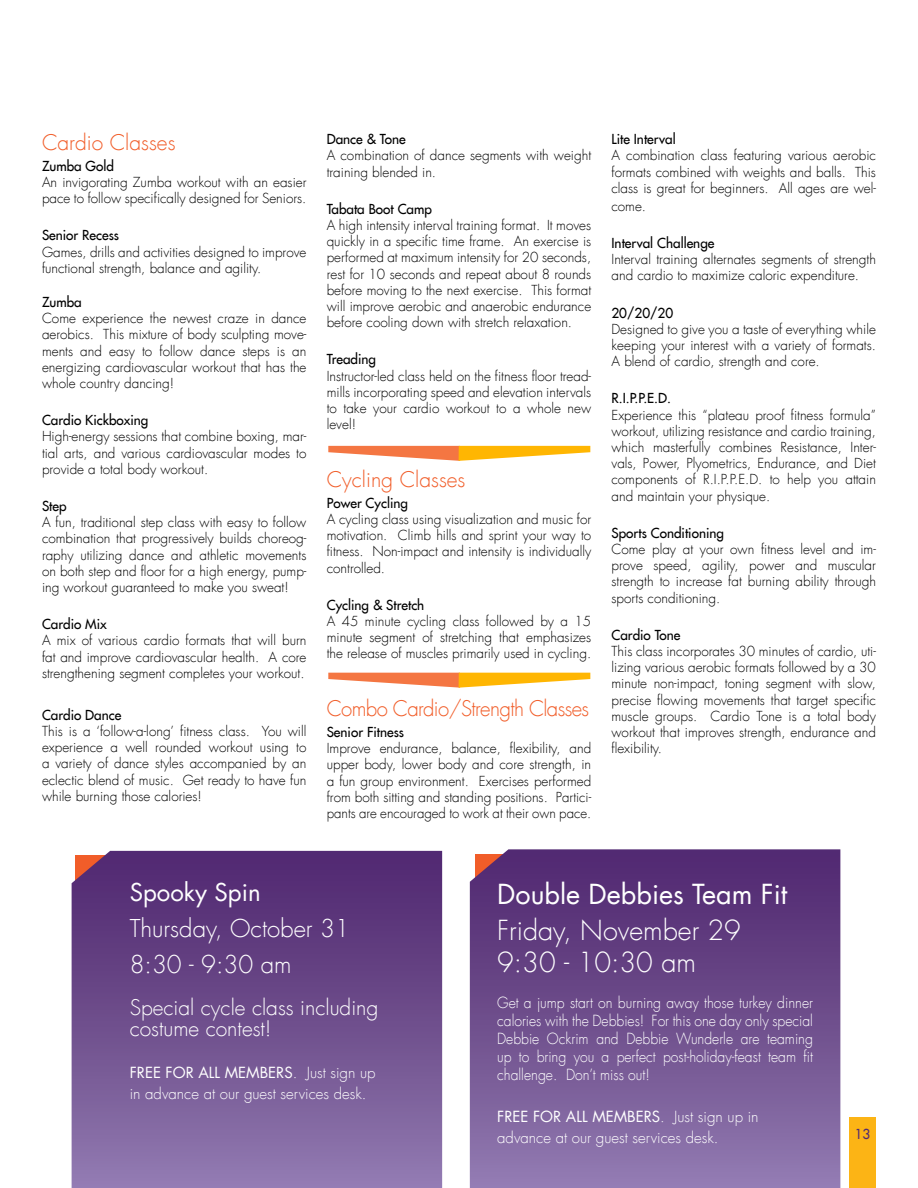
<style>
.page{position:relative;width:918px;height:1188px;background:#fff}
.page>*{position:absolute;margin:0;border:0;box-sizing:border-box;transform-origin:0 0}
.t1{font:300 27px/32.4px "Futura LT";color:#fff}
.t2{font:27px "Futura LT";color:#fff}
.t3{font:300 24px/36px "Futura LT";color:#fff}
.t4{font:24px "Futura LT";color:#fff}
.t5{font:300 21px/21px "Futura LT";color:#fff}
.t6{font:300 21px "Futura LT";color:#f15d29}
.t7{font:300 21px "Futura LT";letter-spacing:-.03em;color:#f15d29}
.t8{font:300 15px/18px "Futura LT";color:#fff;text-align:justify;scale:.93 1}
.t9{font:300 15px/21px "Futura LT";color:#fff}
.t10{font:300 13.5px/16.2px "Futura LT";color:#000;text-align:justify}
.t11{font:13.5px "Futura LT";color:#000}
.t12{font:13.5px "Futura LT";color:#522a73}
.s1{font-weight:400}
</style>
<div class="page">
<svg style="left:328px;top:446px;width:262px;height:15px"></svg>
<svg style="left:328px;top:673px;width:262px;height:15px"></svg>
<svg style="left:72px;top:851px;width:370px;height:337px;background:#704f8e"></svg>
<svg style="left:470px;top:849px;width:370px;height:339px;background:#70508e"></svg>
<div style="left:849px;top:1117px;width:27px;height:71px;background:#fcb415"></div>
<h3 class="t6" style="left:42px;top:129px;width:135px">Cardio Classes</h3>
<p class="t11" style="left:42px;top:157px;width:73px">Zumba Gold</p>
<p class="t10" style="left:42px;top:174px;width:266px">An invigorating Zumba workout with an easier pace to follow specifically designed for Seniors.</p>
<p class="t11" style="left:42px;top:227px;width:79px">Senior Recess</p>
<p class="t10" style="left:42px;top:244px;width:266px">Games, drills and activities designed to improve functional strength, balance and agility.</p>
<p class="t11" style="left:42px;top:293px;width:41px">Zumba</p>
<p class="t10" style="left:42px;top:311px;width:266px">Come experience the newest craze in dance aerobics. This mixture of body sculpting move&shy;ments and easy to follow dance steps is an energizing cardiovascular workout that has the whole country dancing!</p>
<p class="t11" style="left:42px;top:411px;width:108px">Cardio Kickboxing</p>
<p class="t10" style="left:42px;top:429px;width:266px">High-energy sessions that combine boxing, mar&shy;tial arts, and various cardiovascular modes to provide a total body workout.</p>
<p class="t11" style="left:42px;top:497px;width:26px">Step</p>
<p class="t10" style="left:42px;top:515px;width:266px">A fun, traditional step class with easy to follow combination that progressively builds choreog&shy;raphy utilizing dance and athletic movements on both step and floor for a high energy, pump&shy;ing workout guaranteed to make you sweat!</p>
<p class="t11" style="left:42px;top:615px;width:66px">Cardio Mix</p>
<p class="t10" style="left:42px;top:633px;width:266px">A mix of various cardio formats that will burn fat and improve cardiovascular health. A core strengthening segment completes your workout.</p>
<p class="t11" style="left:42px;top:706px;width:81px">Cardio Dance</p>
<p class="t10" style="left:42px;top:723px;width:266px">This is a ‘follow-a-long’ fitness class. You will experience a well rounded workout using to a variety of dance styles accompanied by an eclectic blend of music. Get ready to have fun while burning those calories!</p>
<p class="t11" style="left:327px;top:130px;width:80px">Dance &amp; Tone</p>
<p class="t10" style="left:327px;top:148px;width:266px">A combination of dance segments with weight training blended in.</p>
<p class="t11" style="left:327px;top:200px;width:107px">Tabata Boot Camp</p>
<p class="t10" style="left:327px;top:217px;width:266px">A high intensity interval training format. It moves quickly in a specific time frame. An exercise is performed at maximum intensity for 20 seconds, rest for 10 seconds and repeat about 8 rounds before moving to the next exercise. This format will improve aerobic and anaerobic endurance before cooling down with stretch relaxation.</p>
<p class="t11" style="left:327px;top:351px;width:51px">Treading</p>
<p class="t10" style="left:327px;top:368px;width:266px">Instructor-led class held on the fitness floor tread&shy;mills incorporating speed and elevation intervals to take your cardio workout to a whole new level!</p>
<h3 class="t6" style="left:327px;top:466px;width:140px">Cycling Classes</h3>
<p class="t11" style="left:327px;top:494px;width:83px">Power Cycling</p>
<p class="t10" style="left:327px;top:511px;width:266px">A cycling class using visualization and music for motivation. Climb hills and sprint your way to fitness. Non-impact and intensity is individually controlled.</p>
<p class="t11" style="left:327px;top:596px;width:99px">Cycling &amp; Stretch</p>
<p class="t10" style="left:327px;top:613px;width:266px">A 45 minute cycling class followed by a 15 minute segment of stretching that emphasizes the release of muscles primarily used in cycling.</p>
<h3 class="t7" style="left:327px;top:696px;width:264px">Combo Cardio/Strength Classes</h3>
<p class="t11" style="left:327px;top:723px;width:79px">Senior Fitness</p>
<p class="t10" style="left:327px;top:741px;width:266px">Improve endurance, balance, flexibility, and upper body, lower body and core strength, in a fun group environment. Exercises performed from both sitting and standing positions. Partici&shy;pants are encouraged to work at their own pace.</p>
<p class="t11" style="left:612px;top:130px;width:66px">Lite Interval</p>
<p class="t10" style="left:612px;top:148px;width:266px">A combination class featuring various aerobic formats combined with weights and balls. This class is great for beginners. All ages are wel-</p>
<p class="t10" style="left:612px;top:198px;width:36px">come.</p>
<p class="t11" style="left:612px;top:234px;width:104px">Interval Challenge</p>
<p class="t10" style="left:612px;top:252px;width:266px">Interval training alternates segments of strength and cardio to maximize caloric expenditure.</p>
<p class="t11" style="left:612px;top:304px;width:63px">20/20/20</p>
<p class="t10" style="left:612px;top:321px;width:266px">Designed to give you a taste of everything while keeping your interest with a variety of formats.<br>A blend of cardio, strength and core.</p>
<p class="t11" style="left:612px;top:390px;width:61px">R.I.P.P.E.D.</p>
<p class="t10" style="left:612px;top:407px;width:266px">Experience this “plateau proof fitness formula” workout, utilizing resistance and cardio training, which masterfully combines Resistance, Inter&shy;vals, Power, Plyometrics, Endurance, and Diet components of R.I.P.P.E.D. to help you attain and maintain your physique.</p>
<p class="t11" style="left:612px;top:524px;width:114px">Sports Conditioning</p>
<p class="t10" style="left:612px;top:541px;width:266px">Come play at your own fitness level and im&shy;prove speed, agility, power and muscular strength to increase fat burning ability through sports conditioning.</p>
<p class="t11" style="left:612px;top:626px;width:71px">Cardio Tone</p>
<p class="t10" style="left:612px;top:643px;width:266px">This class incorporates 30 minutes of cardio, uti&shy;lizing various aerobic formats followed by a 30 minute non-impact, toning segment with slow, precise flowing movements that target specific muscle groups. Cardio Tone is a total body workout that improves strength, endurance and flexibility.</p>
<h2 class="t4" style="left:130px;top:877px;width:133px">Spooky Spin</h2>
<h2 class="t3" style="left:130px;top:911px;width:222px">Thursday, October 31<br>8:30 - 9:30 am</h2>
<h3 class="t5" style="left:130px;top:998px;width:250px">Special cycle class including costume contest!</h3>
<p class="t9" style="left:130px;top:1063px;width:247px"><span class="s1">FREE FOR ALL MEMBERS</span>. Just sign up in advance at our guest services desk.</p>
<h1 class="t2" style="left:497px;top:877px;width:292px">Double Debbies Team Fit</h1>
<h1 class="t1" style="left:497px;top:915px;width:245px">Friday, November 29<br>9:30 - 10:30 am</h1>
<p class="t8" style="left:497px;top:994px;width:341px">Get a jump start on burning away those turkey dinner calories with the Debbies! For this one day only special Debbie Ockrim and Debbie Wunderle are teaming up to bring you a perfect post-holiday-feast team fit challenge. Don’t miss out!</p>
<p class="t9" style="left:497px;top:1107px;width:263px"><span class="s1">FREE FOR ALL MEMBERS</span>. Just sign up in advance at our guest services desk.</p>
<p class="t12" style="left:855px;top:1125px;width:17px">13</p>
</div>
